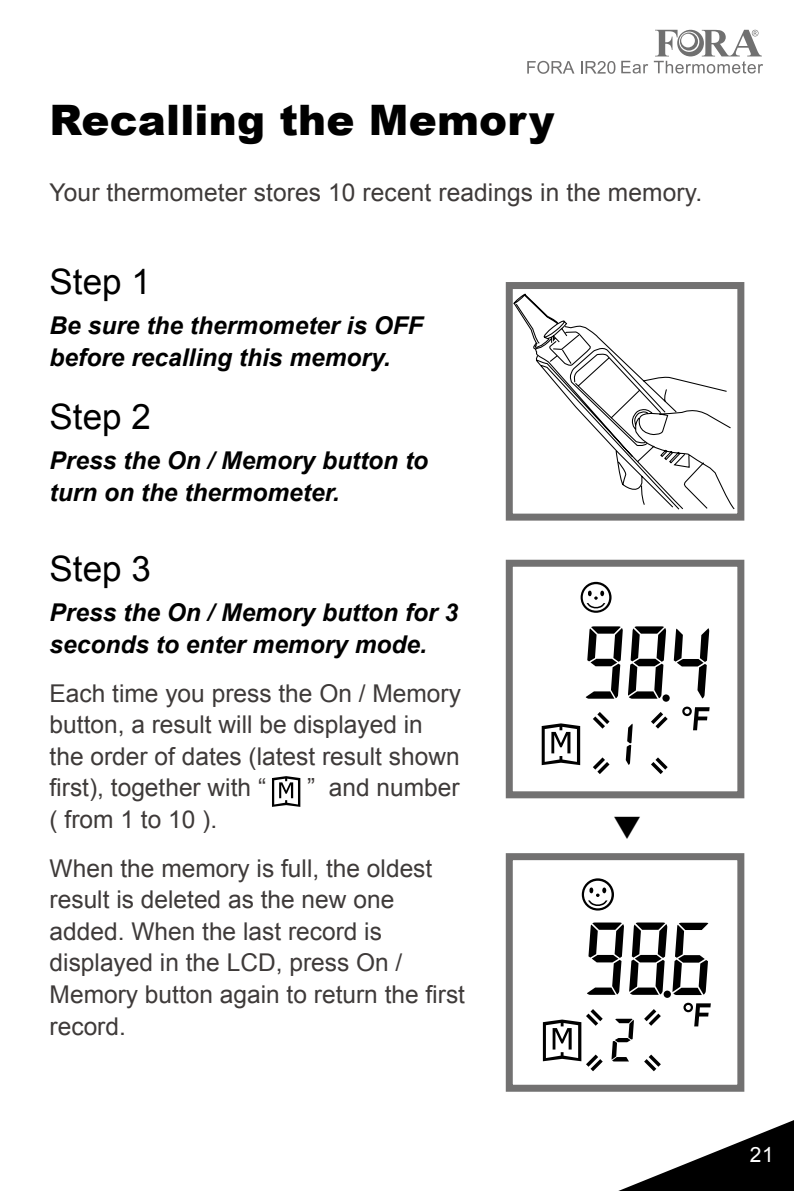
<style>
.page{position:relative;width:794px;height:1191px;background:#fff}
.page>*{position:absolute;margin:0;border:0;box-sizing:border-box;transform-origin:0 0}
.t1{font:900 42px "Arial";letter-spacing:.005em;color:#000}
.t2{font:35px "Arial";color:#000}
.t3{font:28px "DF Kai Shu SB Estd BF";color:#000}
.t4{font:24.5px/31.5px "Arial";color:#3e3a39}
.t5{font:italic 700 24.5px/31.5px "Arial";color:#000}
.t6{font:21px "Arial";color:#fff}
</style>
<div class="page">
<svg style="left:618px;top:1120px;width:176px;height:71px"></svg>
<div style="left:767px;top:1164px;width:27px;height:27px;background:#000"></div>
<svg style="left:621px;top:61px;width:27px;height:12px"></svg>
<svg style="left:527px;top:61px;width:47px;height:13px"></svg>
<svg style="left:581px;top:61px;width:34px;height:13px"></svg>
<svg style="left:654px;top:30px;width:109px;height:43px"></svg>
<div style="left:506px;top:560px;width:238px;height:238px;border:7px solid #727171"></div>
<div style="left:506px;top:853px;width:238px;height:238px;border:7px solid #727171"></div>
<div style="left:506px;top:282px;width:238px;height:238px;border:7px solid #727171"></div>
<svg style="left:626px;top:724px;width:6px;height:41px"></svg>
<div style="left:662px;top:694px;width:7px;height:7px;background:#000;border-radius:50%"></div>
<svg style="left:585px;top:626px;width:81px;height:72px"></svg>
<svg style="left:674px;top:628px;width:35px;height:70px"></svg>
<svg style="left:682px;top:706px;width:10px;height:10px"></svg>
<svg style="left:684px;top:707px;width:25px;height:23px"></svg>
<svg style="left:541px;top:723px;width:39px;height:42px"></svg>
<svg style="left:651px;top:712px;width:16px;height:17px"></svg>
<svg style="left:651px;top:757px;width:16px;height:17px"></svg>
<svg style="left:593px;top:712px;width:16px;height:16px"></svg>
<svg style="left:593px;top:757px;width:16px;height:17px"></svg>
<svg style="left:611px;top:1018px;width:23px;height:43px"></svg>
<svg style="left:663px;top:990px;width:8px;height:8px"></svg>
<svg style="left:587px;top:922px;width:121px;height:73px"></svg>
<svg style="left:582px;top:878px;width:32px;height:32px"></svg>
<div style="left:584px;top:880px;width:27px;height:28px;background:#fff;border-radius:50%"></div>
<svg style="left:588px;top:887px;width:19px;height:19px"></svg>
<svg style="left:683px;top:1002px;width:10px;height:10px"></svg>
<svg style="left:685px;top:1003px;width:26px;height:23px"></svg>
<svg style="left:644px;top:1009px;width:17px;height:17px"></svg>
<svg style="left:644px;top:1054px;width:17px;height:17px"></svg>
<svg style="left:543px;top:1009px;width:60px;height:62px"></svg>
<svg style="left:272px;top:776px;width:28px;height:31px"></svg>
<svg style="left:512px;top:293px;width:223px;height:217px"></svg>
<svg style="left:580px;top:582px;width:31px;height:31px"></svg>
<div style="left:583px;top:584px;width:26px;height:26px;background:#fff;border-radius:50%"></div>
<svg style="left:586px;top:590px;width:19px;height:19px"></svg>
<p class="t1" style="left:50px;top:90px;width:506px">Recalling the Memory</p>
<p class="t4" style="left:50px;top:177px;width:654px">Your thermometer stores 10 recent readings in the memory.</p>
<p class="t2" style="left:50px;top:259px;width:103px">Step 1</p>
<p class="t5" style="left:50px;top:311px;width:375px">Be sure the thermometer is OFF before recalling this memory.</p>
<p class="t2" style="left:50px;top:394px;width:103px">Step 2</p>
<p class="t5" style="left:50px;top:445px;width:380px">Press the On / Memory button to turn on the thermometer.</p>
<p class="t2" style="left:50px;top:546px;width:103px">Step 3</p>
<p class="t5" style="left:50px;top:597px;width:410px">Press the On / Memory button for 3 seconds to enter memory mode.</p>
<p class="t4" style="left:50px;top:677px;width:413px">Each time you press the On / Memory button, a result will be displayed in the order of dates (latest result shown first), together with “</p>
<p class="t4" style="left:307px;top:772px;width:154px">” and number</p>
<p class="t4" style="left:50px;top:795px;width:384px;line-height:49px">( from 1 to 10 ).<br>When the memory is full, the oldest</p>
<p class="t4" style="left:50px;top:884px;width:417px">result is deleted as the new one added. When the last record is displayed in the LCD, press On /<br>Memory button again to return the first record.</p>
<p class="t3" style="left:641px;top:841px;width:29px;rotate:-180deg">▲</p>
<p class="t6" style="left:750px;top:1140px;width:25px">21</p>
</div>
